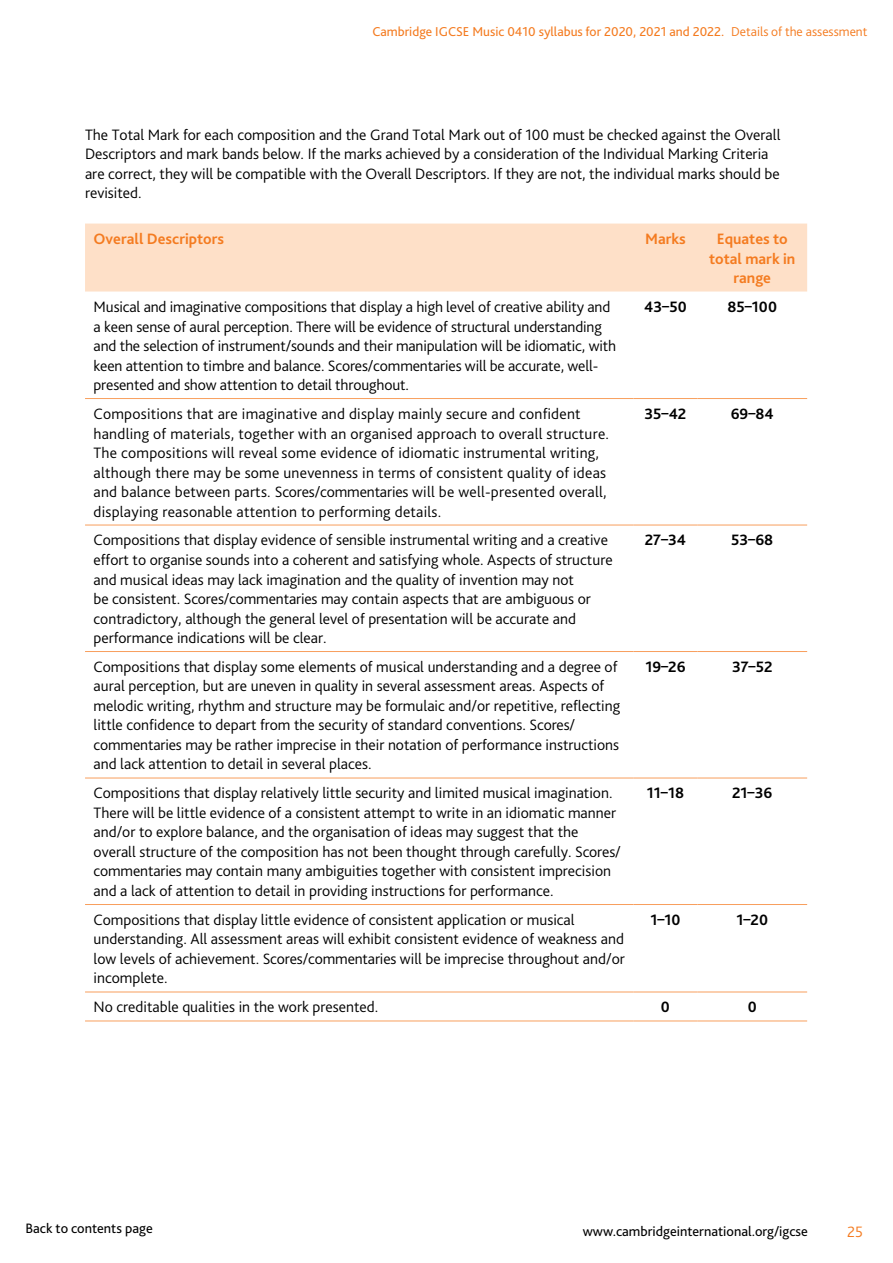
<style>
.page{position:relative;width:893px;height:1263px;background:#fff}
.page>*{position:absolute;margin:0;border:0;box-sizing:border-box;transform-origin:0 0}
.t1{font:300 15.75px/19.5px "Bliss Pro";color:#000}
.t2{font:700 15.75px "Bliss Pro";color:#000}
.t3{font:700 15.75px/19.5px "Bliss Pro";color:#f47b20;text-align:center}
.t4{font:300 15.75px "Bliss Pro";color:#f47b20}
.t5{font:14.25px "Bliss Pro";color:#000}
.t6{font:13.5px "Bliss Pro";color:#f47b20}
.s1{font-weight:300}
</style>
<div class="page">
<div style="left:85px;top:224px;width:722px;height:68px;background:#fee0c8"></div>
<hr style="left:85px;top:398px;width:549px;height:1px;background:#f89f5d">
<hr style="left:634px;top:398px;width:63px;height:1px;background:#f89f5d">
<hr style="left:697px;top:398px;width:110px;height:1px;background:#f89f5d">
<hr style="left:85px;top:525px;width:549px;height:1px;background:#f89f5d">
<hr style="left:634px;top:525px;width:63px;height:1px;background:#f89f5d">
<hr style="left:697px;top:525px;width:110px;height:1px;background:#f89f5d">
<hr style="left:85px;top:651px;width:549px;height:1px;background:#f89f5d">
<hr style="left:634px;top:651px;width:63px;height:1px;background:#f89f5d">
<hr style="left:697px;top:651px;width:110px;height:1px;background:#f89f5d">
<hr style="left:85px;top:778px;width:549px;height:1px;background:#f89f5d">
<hr style="left:634px;top:778px;width:63px;height:1px;background:#f89f5d">
<hr style="left:697px;top:778px;width:110px;height:1px;background:#f89f5d">
<hr style="left:85px;top:904px;width:549px;height:1px;background:#f89f5d">
<hr style="left:634px;top:904px;width:63px;height:1px;background:#f89f5d">
<hr style="left:697px;top:904px;width:110px;height:1px;background:#f89f5d">
<hr style="left:85px;top:992px;width:549px;height:1px;background:#f89f5d">
<hr style="left:634px;top:992px;width:63px;height:1px;background:#f89f5d">
<hr style="left:697px;top:992px;width:110px;height:1px;background:#f89f5d">
<hr style="left:85px;top:1021px;width:549px;height:1px;background:#f89f5d">
<hr style="left:634px;top:1021px;width:63px;height:1px;background:#f89f5d">
<hr style="left:697px;top:1021px;width:110px;height:1px;background:#f89f5d">
<p class="t6" style="left:372px;top:23px;width:496px">Cambridge IGCSE Music 0410 syllabus for 2020, 2021 and 2022. <span class="s1">Details of the assessment</span></p>
<p class="t1" style="left:85px;top:125px;width:697px">The Total Mark for each composition and the Grand Total Mark out of 100 must be checked against the Overall Descriptors and mark bands below. If the marks achieved by a consideration of the Individual Marking Criteria are correct, they will be compatible with the Overall Descriptors. If they are not, the individual marks should be revisited.</p>
<p class="t3" style="left:94px;top:229px;width:132px">Overall Descriptors</p>
<p class="t3" style="left:645px;top:229px;width:42px">Marks</p>
<p class="t3" style="left:709px;top:229px;width:88px">Equates to total mark in range</p>
<p class="t1" style="left:94px;top:297px;width:524px">Musical and imaginative compositions that display a high level of creative ability and a keen sense of aural perception. There will be evidence of structural understanding and the selection of instrument/sounds and their manipulation will be idiomatic, with keen attention to timbre and balance. Scores/commentaries will be accurate, well&shy;presented and show attention to detail throughout.</p>
<p class="t2" style="left:644px;top:297px;width:44px">43–50</p>
<p class="t2" style="left:727px;top:297px;width:51px">85–100</p>
<p class="t1" style="left:94px;top:404px;width:517px">Compositions that are imaginative and display mainly secure and confident handling of materials, together with an organised approach to overall structure.<br>The compositions will reveal some evidence of idiomatic instrumental writing, although there may be some unevenness in terms of consistent quality of ideas and balance between parts. Scores/commentaries will be well-presented overall, displaying reasonable attention to performing details.</p>
<p class="t2" style="left:644px;top:404px;width:43px">35–42</p>
<p class="t2" style="left:731px;top:404px;width:45px">69–84</p>
<p class="t1" style="left:94px;top:530px;width:521px">Compositions that display evidence of sensible instrumental writing and a creative effort to organise sounds into a coherent and satisfying whole. Aspects of structure and musical ideas may lack imagination and the quality of invention may not<br>be consistent. Scores/commentaries may contain aspects that are ambiguous or contradictory, although the general level of presentation will be accurate and performance indications will be clear.</p>
<p class="t2" style="left:645px;top:530px;width:43px">27–34</p>
<p class="t2" style="left:731px;top:530px;width:44px">53–68</p>
<p class="t1" style="left:94px;top:657px;width:528px">Compositions that display some elements of musical understanding and a degree of aural perception, but are uneven in quality in several assessment areas. Aspects of melodic writing, rhythm and structure may be formulaic and/or repetitive, reflecting little confidence to depart from the security of standard conventions. Scores/ commentaries may be rather imprecise in their notation of performance instructions and lack attention to detail in several places.</p>
<p class="t2" style="left:645px;top:657px;width:42px">19–26</p>
<p class="t2" style="left:732px;top:657px;width:42px">37–52</p>
<p class="t1" style="left:94px;top:783px;width:529px">Compositions that display relatively little security and limited musical imagination.<br>There will be little evidence of a consistent attempt to write in an idiomatic manner and/or to explore balance, and the organisation of ideas may suggest that the overall structure of the composition has not been thought through carefully. Scores/ commentaries may contain many ambiguities together with consistent imprecision and a lack of attention to detail in providing instructions for performance.</p>
<p class="t2" style="left:647px;top:783px;width:39px">11–18</p>
<p class="t2" style="left:732px;top:783px;width:42px">21–36</p>
<p class="t1" style="left:94px;top:910px;width:533px">Compositions that display little evidence of consistent application or musical understanding. All assessment areas will exhibit consistent evidence of weakness and low levels of achievement. Scores/commentaries will be imprecise throughout and/or incomplete.</p>
<p class="t2" style="left:650px;top:910px;width:32px">1–10</p>
<p class="t2" style="left:736px;top:910px;width:33px">1–20</p>
<p class="t1" style="left:94px;top:997px;width:286px">No creditable qualities in the work presented.</p>
<p class="t2" style="left:661px;top:997px;width:11px">0</p>
<p class="t2" style="left:748px;top:997px;width:11px">0</p>
<p class="t5" style="left:26px;top:1219px;width:129px">Back to contents page</p>
<p class="t5" style="left:583px;top:1222px;width:227px">www.cambridgeinternational.org/igcse</p>
<p class="t4" style="left:847px;top:1222px;width:17px">25</p>
</div>
